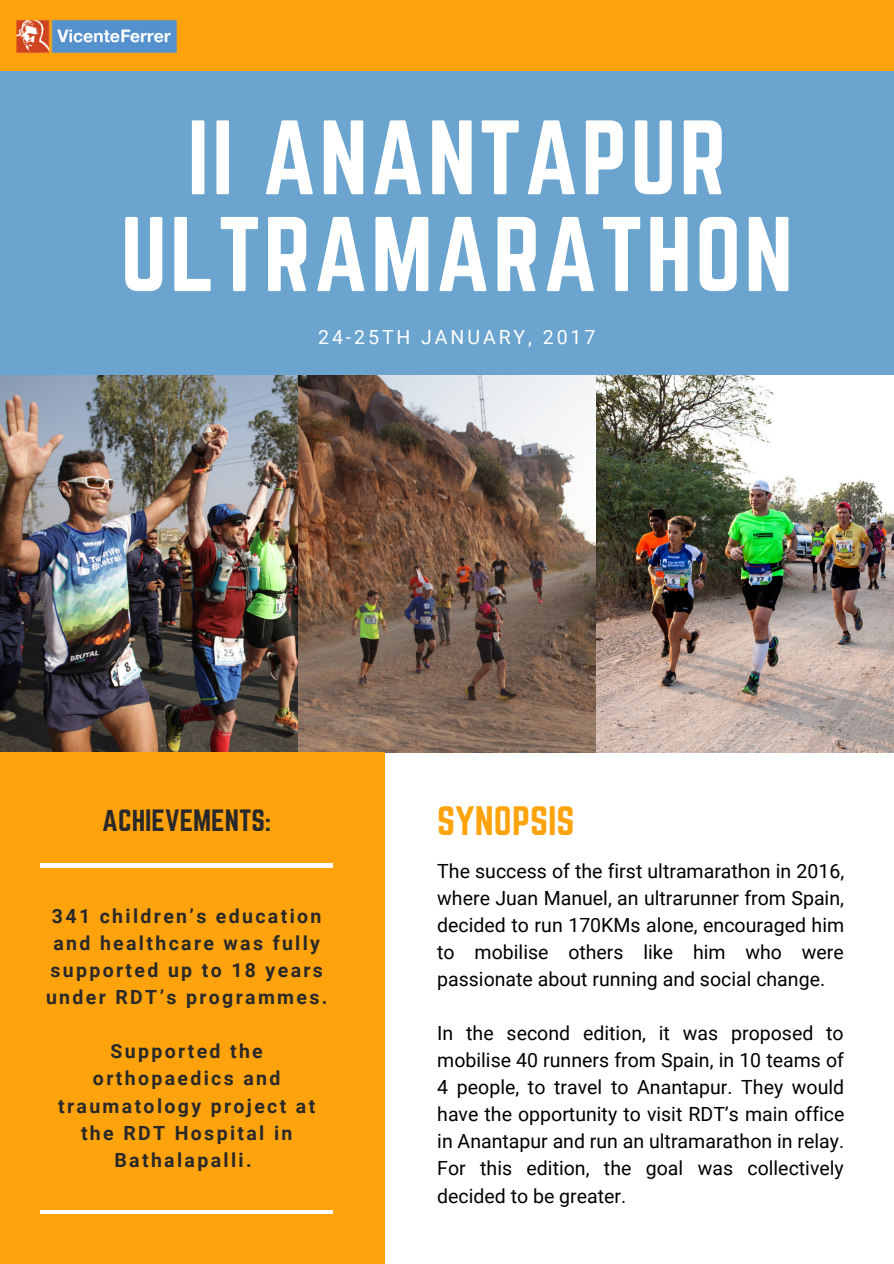
<style>
.page{position:relative;width:894px;height:1264px;background:#fff}
.page>*{position:absolute;margin:0;border:0;box-sizing:border-box;transform-origin:0 0}
.t1{font:92.7px "Norwester";letter-spacing:.03em;color:#fff}
.t2{font:92.4px "Norwester";letter-spacing:.03em;color:#fff}
.t3{font:36px "Norwester";color:#ffa30c}
.t4{font:27px "Norwester";color:#292929}
.t5{font:19.5px/27px "Roboto";color:#000;text-align:justify}
.t6{font:700 19.5px/27.2px "Roboto";letter-spacing:.12em;color:#292929;text-align:center}
.t7{font:19.5px "Roboto";letter-spacing:.15em;color:#fff}
</style>
<div class="page">
<div style="left:0;top:0;width:893px;height:114px;background:#ffa30c"></div>
<div style="left:0;top:71px;width:893px;height:304px;background:#6ba4cf"></div>
<img style="left:0;top:375px;width:893px;height:378px">
<div style="left:0;top:752px;width:384px;height:511px;background:#ffa30c"></div>
<hr style="left:40px;top:864px;width:293px;height:3px;background:#fff">
<hr style="left:40px;top:1210px;width:293px;height:3px;background:#fff">
<img style="left:16px;top:19px;width:161px;height:35px">
<h2 class="t2" style="left:187px;top:113px;width:540px">II ANANTAPUR</h2>
<h1 class="t1" style="left:120px;top:210px;width:673px">ULTRAMARATHON</h1>
<p class="t7" style="left:318px;top:326px;width:279px">24-25TH JANUARY, 2017</p>
<h3 class="t4" style="left:102px;top:807px;width:170px">ACHIEVEMENTS:</h3>
<p class="t6" style="left:46px;top:902px;width:283px">341 children’s education and healthcare was fully supported up to 18 years under RDT’s programmes.</p>
<p class="t6" style="left:58px;top:1037px;width:258px">Supported the orthopaedics and traumatology project at the RDT Hospital in<br>Bathalapalli.</p>
<h3 class="t3" style="left:437px;top:803px;width:139px">SYNOPSIS</h3>
<p class="t5" style="left:437px;top:858px;width:408px">The success of the first ultramarathon in 2016, where Juan Manuel, an ultrarunner from Spain, decided to run 170KMs alone, encouraged him to mobilise others like him who were passionate about running and social change.</p>
<p class="t5" style="left:437px;top:1020px;width:408px">In the second edition, it was proposed to mobilise 40 runners from Spain, in 10 teams of 4 people, to travel to Anantapur. They would have the opportunity to visit RDT’s main office in Anantapur and run an ultramarathon in relay.<br>For this edition, the goal was collectively decided to be greater.</p>
</div>
